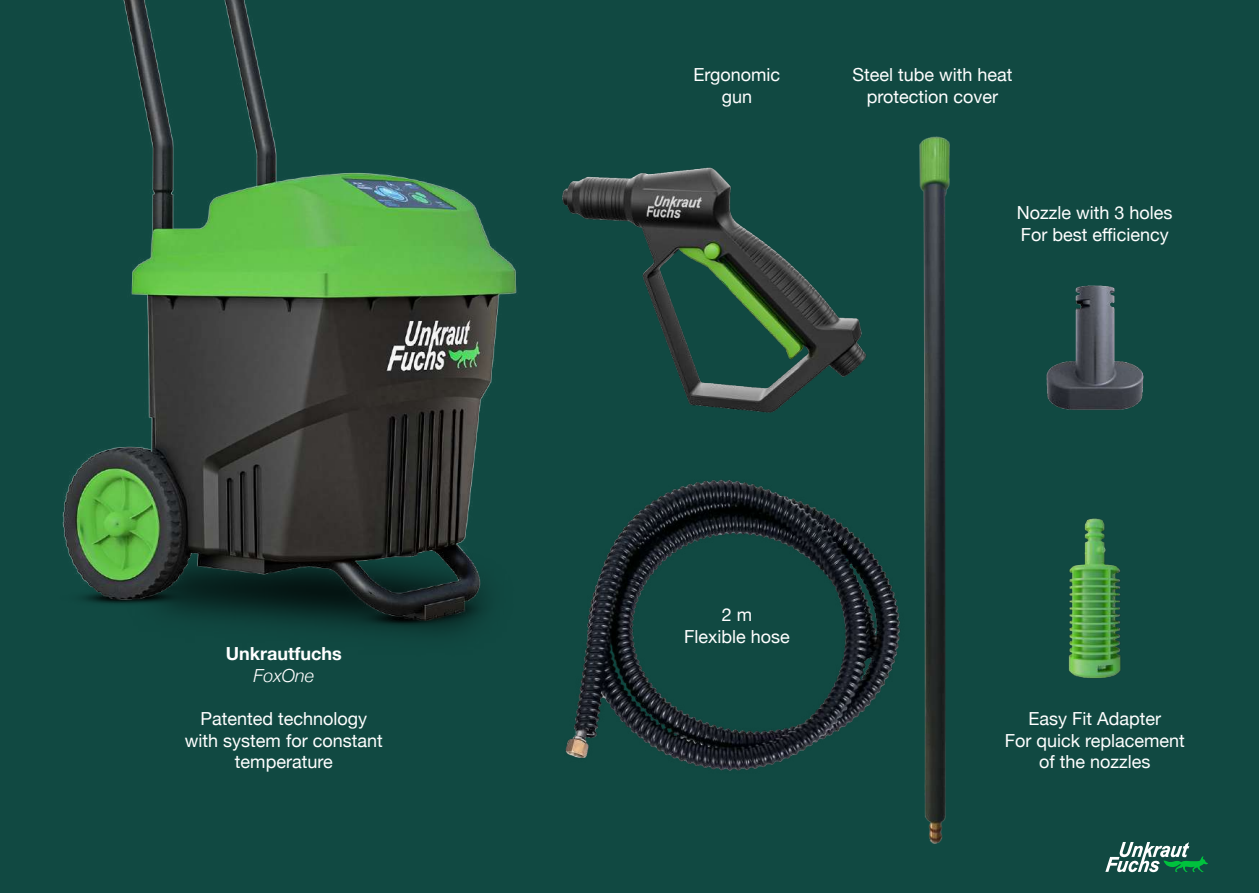
<style>
.page{position:relative;width:1259px;height:893px;background:#114942}
.page>*{position:absolute;margin:0;border:0;box-sizing:border-box;transform-origin:0 0}
.t1{font:18px/21.6px "Helvetica Neue";color:#fff;text-align:center}
.t2{font:700 18px "Helvetica Neue";color:#fff}
.t3{font:italic 300 18px "Helvetica Neue";color:#fff}
</style>
<div class="page">
<img style="left:562px;top:167px;width:304px;height:246px">
<img style="left:565px;top:479px;width:335px;height:292px">
<img style="left:1068px;top:518px;width:53px;height:160px">
<img style="left:1046px;top:285px;width:98px;height:125px">
<img style="left:62px;top:0;width:455px;height:633px">
<svg style="left:1105px;top:842px;width:103px;height:30px"></svg>
<img style="left:919px;top:136px;width:31px;height:708px">
<p class="t2" style="left:226px;top:640px;width:118px">Unkrautfuchs</p>
<p class="t3" style="left:254px;top:661px;width:62px">FoxOne</p>
<p class="t1" style="left:185px;top:709px;width:199px">Patented technology with system for constant temperature</p>
<p class="t1" style="left:693px;top:65px;width:88px">Ergonomic gun</p>
<p class="t1" style="left:852px;top:65px;width:162px">Steel tube with heat protection cover</p>
<p class="t1" style="left:684px;top:605px;width:107px">2 m<br>Flexible hose</p>
<p class="t1" style="left:1017px;top:203px;width:157px;text-align:left">Nozzle with 3 holes<br>For best efficiency</p>
<p class="t1" style="left:1004px;top:709px;width:182px">Easy Fit Adapter<br>For quick replacement of the nozzles</p>
</div>
